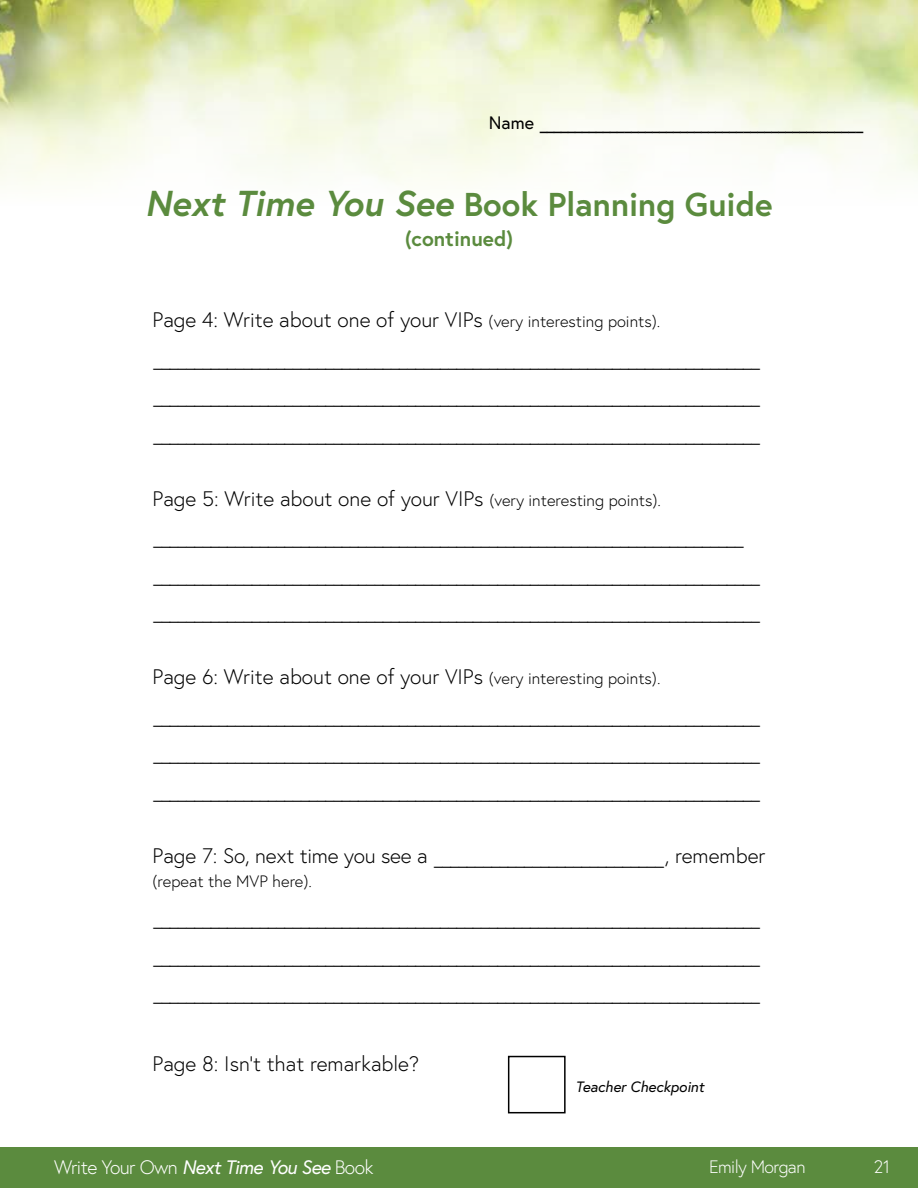
<style>
.page{position:relative;width:918px;height:1188px;background:#fff}
.page>*{position:absolute;margin:0;border:0;box-sizing:border-box;transform-origin:0 0}
.t1{font:700 33px "Europa";color:#5b8b3e}
.t2{font:300 21px/37.5px "Europa";color:#000}
.t3{font:700 21px "Europa";color:#5b8b3e}
.t4{font:300 19.5px "Europa";letter-spacing:-.03em;color:#fff}
.t5{font:18px "Europa";color:#000}
.t6{font:300 18px "Europa";letter-spacing:-.03em;color:#fff}
.t7{font:300 16.5px "Europa";color:#000}
.t8{font:italic 15px "Europa";color:#000}
.s1{font-style:italic;font-size:36px}
.s2{font-size:16.5px}
.s3{font-weight:400;font-style:italic}
</style>
<div class="page">
<div style="left:0;top:1148px;width:918px;height:40px;background:#5b8b3e"></div>
<img style="left:0;top:0;width:918px;height:186px">
<div style="left:508px;top:1056px;width:58px;height:57px;border:2px solid #000"></div>
<p class="t5" style="left:489px;top:111px;width:377px">Name ______________________________________________</p>
<h1 class="t1" style="left:145px;top:181px;width:629px"><span class="s1">Next Time You See</span> Book Planning Guide</h1>
<p class="t3" style="left:405px;top:225px;width:109px">(continued)</p>
<p class="t2" style="left:153px;top:301px;width:610px">Page 4: Write about one of your VIPs <span class="s2">(very interesting points). </span>__________________________________________________________________________ __________________________________________________________________________ __________________________________________________________________________</p>
<p class="t2" style="left:153px;top:480px;width:610px">Page 5: Write about one of your VIPs <span class="s2">(very interesting points). </span>________________________________________________________________________ __________________________________________________________________________ __________________________________________________________________________</p>
<p class="t2" style="left:153px;top:658px;width:610px">Page 6: Write about one of your VIPs <span class="s2">(very interesting points). </span>__________________________________________________________________________ __________________________________________________________________________ __________________________________________________________________________</p>
<p class="t2" style="left:153px;top:837px;width:614px">Page 7: So, next time you see a ____________________________, remember</p>
<p class="t7" style="left:153px;top:871px;width:161px">(repeat the MVP here).</p>
<p class="t2" style="left:153px;top:898px;width:610px;text-align:justify">__________________________________________________________________________ __________________________________________________________________________ __________________________________________________________________________</p>
<p class="t2" style="left:153px;top:1045px;width:268px">Page 8: Isn’t that remarkable?</p>
<p class="t8" style="left:576px;top:1077px;width:130px">Teacher Checkpoint</p>
<p class="t4" style="left:54px;top:1155px;width:321px">Write Your Own <span class="s3">Next Time You See</span> Book</p>
<p class="t6" style="left:709px;top:1155px;width:98px">Emily Morgan</p>
<p class="t6" style="left:874px;top:1155px;width:18px">21</p>
</div>
